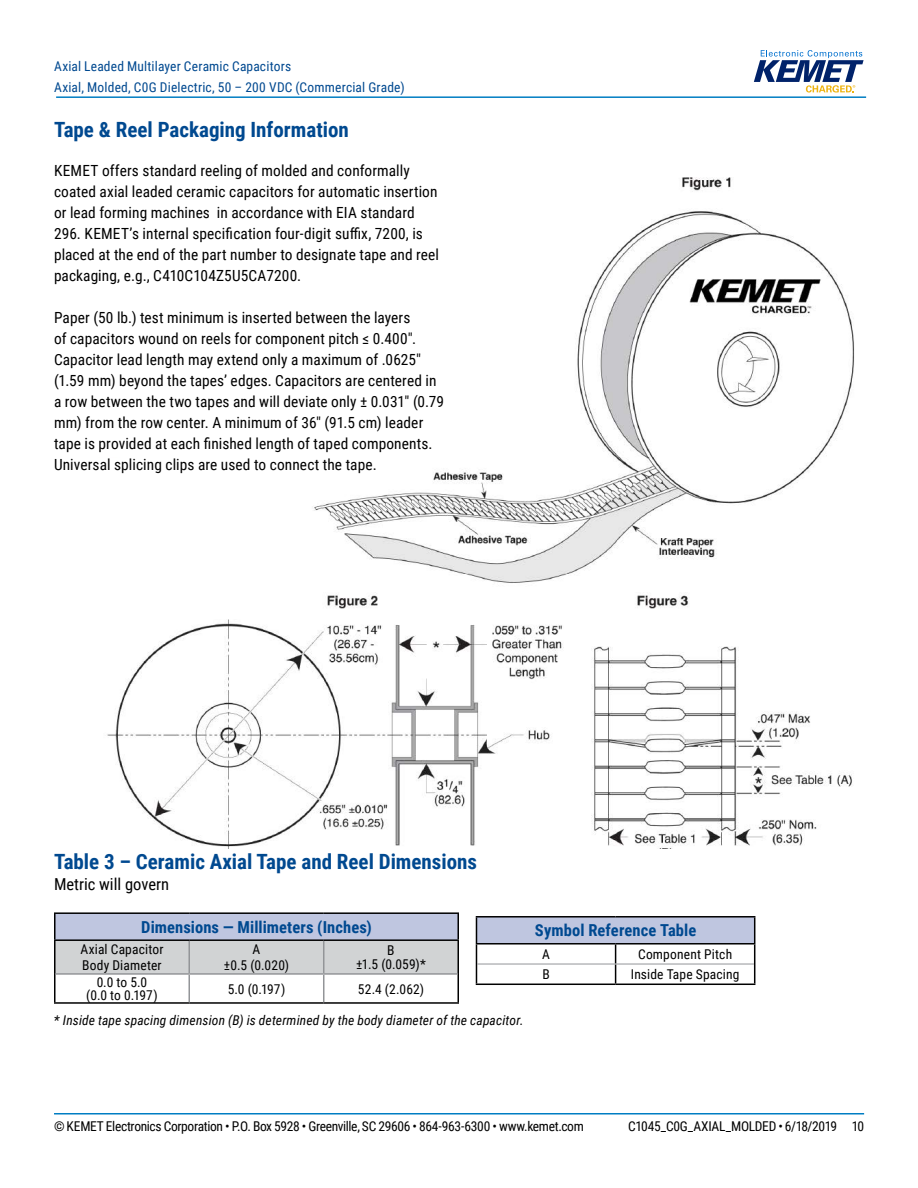
<style>
.page{position:relative;width:918px;height:1188px;background:#fff}
.page>*{position:absolute;margin:0;border:0;box-sizing:border-box;transform-origin:0 0}
.t1{font:700 21px "Roboto Condensed";color:#004990}
.t2{font:700 16.5px "Roboto Condensed";letter-spacing:.005em;color:#004990}
.t3{font:16.5px "Roboto Condensed";color:#000}
.t4{font:15.3px/21px "Roboto Condensed";letter-spacing:.005em;color:#000}
.t5{font:13.5px/13.5px "Roboto Condensed";letter-spacing:-.015em;color:#000;text-align:center}
.t6{font:13.5px/21px "Roboto Condensed";letter-spacing:.015em;color:#004990}
.t7{font:italic 13.5px "Roboto Condensed";letter-spacing:.01em;color:#000}
.t8{font:13.5px/16.5px "Roboto Condensed";letter-spacing:.01em;color:#000}
.t9{font:13.5px "Roboto Condensed";letter-spacing:.015em;color:#000}
</style>
<div class="page">
<hr style="left:54px;top:1113px;width:810px;height:2px;background:#007dc3">
<hr style="left:56px;top:96px;width:810px;height:2px;background:#007dc3">
<svg style="left:754px;top:50px;width:110px;height:43px"></svg>
<img style="left:107px;top:177px;width:747px;height:672px">
<div style="left:87px;top:151px;width:463px;height:306px;background:#fff"></div>
<div style="left:476px;top:917px;width:279px;height:27px;background:#bfc6e0"></div>
<svg style="left:615px;top:945px;width:1px;height:39px"></svg>
<hr style="left:476px;top:984px;width:140px;height:1px;background:#000">
<hr style="left:616px;top:984px;width:139px;height:1px;background:#000">
<hr style="left:477px;top:964px;width:139px;height:1px;background:#939598">
<hr style="left:616px;top:964px;width:138px;height:1px;background:#939598">
<hr style="left:476px;top:916px;width:140px;height:2px;background:#000">
<svg style="left:476px;top:918px;width:1px;height:66px"></svg>
<hr style="left:616px;top:916px;width:139px;height:2px;background:#000">
<svg style="left:754px;top:918px;width:1px;height:66px"></svg>
<hr style="left:476px;top:943px;width:140px;height:2px;background:#000">
<hr style="left:616px;top:943px;width:139px;height:2px;background:#000">
<hr style="left:54px;top:941px;width:2px;height:33px;background:#000">
<hr style="left:54px;top:974px;width:2px;height:28px;background:#000">
<hr style="left:54px;top:1002px;width:135px;height:2px;background:#000">
<hr style="left:189px;top:1002px;width:135px;height:2px;background:#000">
<hr style="left:324px;top:1002px;width:135px;height:2px;background:#000">
<svg style="left:55px;top:914px;width:404px;height:88px"></svg>
<hr style="left:54px;top:912px;width:135px;height:2px;background:#000">
<hr style="left:54px;top:914px;width:2px;height:25px;background:#000">
<hr style="left:189px;top:912px;width:135px;height:2px;background:#000">
<hr style="left:324px;top:912px;width:135px;height:2px;background:#000">
<hr style="left:54px;top:939px;width:135px;height:2px;background:#000">
<hr style="left:189px;top:939px;width:135px;height:2px;background:#000">
<hr style="left:324px;top:939px;width:135px;height:2px;background:#000">
<p class="t6" style="left:54px;top:55px;width:352px">Axial Leaded Multilayer Ceramic Capacitors<br>Axial, Molded, C0G Dielectric, 50 – 200 VDC (Commercial Grade)</p>
<h1 class="t1" style="left:54px;top:115px;width:296px">Tape &amp; Reel Packaging Information</h1>
<p class="t4" style="left:54px;top:160px;width:387px">KEMET offers standard reeling of molded and conformally coated axial leaded ceramic capacitors for automatic insertion or lead forming machines in accordance with EIA standard 296. KEMET’s internal specification four-digit suffi x, 7200, is placed at the end of the part number to designate tape and reel packaging, e.g., C410C104Z5U5CA7200.</p>
<p class="t4" style="left:54px;top:307px;width:391px">Paper (50 lb.) test minimum is inserted between the layers<br>of capacitors wound on reels for component pitch ≤ 0.400".<br>Capacitor lead length may extend only a maximum of .0625" (1.59 mm) beyond the tapes’ edges. Capacitors are centered in a row between the two tapes and will deviate only ± 0.031" (0.79 mm) from the row center. A minimum of 36" (91.5 cm) leader tape is provided at each finished length of taped components.<br>Universal splicing clips are used to connect the tape.</p>
<h1 class="t1" style="left:54px;top:847px;width:425px">Table 3 – Ceramic Axial Tape and Reel Dimensions</h1>
<p class="t3" style="left:54px;top:873px;width:117px">Metric will govern</p>
<p class="t2" style="left:141px;top:915px;width:232px">Dimensions — Millimeters (Inches)</p>
<p class="t8" style="left:81px;top:940px;width:84px">Axial Capacitor<br>Body Diameter</p>
<p class="t5" style="left:224px;top:940px;width:67px;line-height:16.5px">A<br>±0.5 (0.020)</p>
<p class="t5" style="left:356px;top:943px;width:71px">B<br>±1.5 (0.059)*</p>
<p class="t5" style="left:86px;top:975px;width:73px">0.0 to 5.0 (0.0 to 0.197)</p>
<p class="t5" style="left:228px;top:981px;width:59px">5.0 (0.197)</p>
<p class="t5" style="left:358px;top:981px;width:68px">52.4 (2.062)</p>
<p class="t7" style="left:54px;top:1011px;width:471px">* Inside tape spacing dimension (B) is determined by the body diameter of the capacitor.</p>
<p class="t2" style="left:535px;top:919px;width:163px">Symbol Reference Table</p>
<p class="t5" style="left:542px;top:947px;width:9px">A</p>
<p class="t9" style="left:638px;top:945px;width:96px">Component Pitch</p>
<p class="t5" style="left:542px;top:967px;width:9px">B</p>
<p class="t8" style="left:631px;top:965px;width:110px">Inside Tape Spacing</p>
<p class="t5" style="left:54px;top:1119px;width:531px">© KEMET Electronics Corporation • P.O. Box 5928 • Greenville, SC 29606 • 864-963-6300 • www.kemet.com</p>
<p class="t5" style="left:628px;top:1119px;width:237px">C1045_C0G_AXIAL_MOLDED • 6/18/2019 10</p>
</div>
